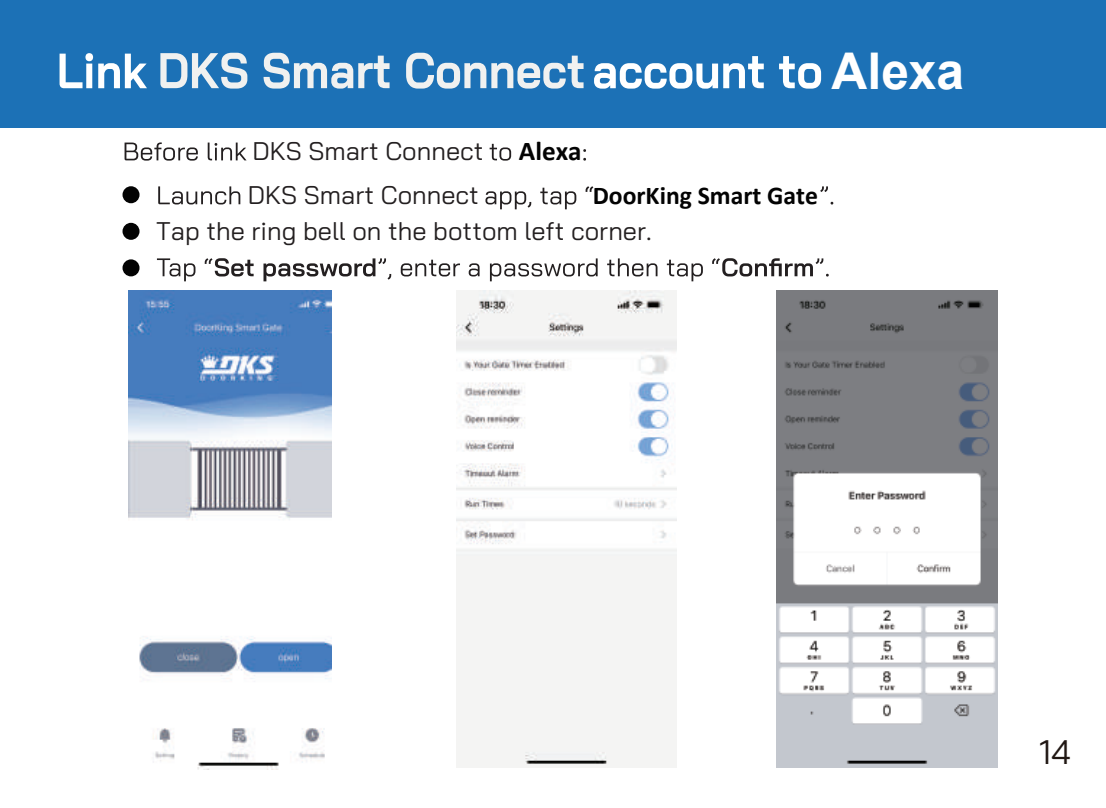
<style>
.page{position:relative;width:1106px;height:808px;background:#fff}
.page>*{position:absolute;margin:0;border:0;box-sizing:border-box;transform-origin:0 0}
.t1{font:700 50.7px "Arial";color:#fff}
.t2{font:33.9px "Bai Jamjuree";color:#211814}
.t3{font:700 27.3px "Calibri";color:#030303}
.t4{font:700 25.8px "Calibri";color:#030303}
.t5{font:25.5px "Bai Jamjuree";color:#231f20}
</style>
<div class="page">
<svg style="left:125px;top:142px;width:386px;height:19px"></svg>
<svg style="left:583px;top:149px;width:3px;height:12px"></svg>
<svg style="left:158px;top:186px;width:435px;height:23px"></svg>
<svg style="left:820px;top:186px;width:13px;height:19px"></svg>
<svg style="left:157px;top:258px;width:671px;height:23px"></svg>
<div style="left:122px;top:186px;width:17px;height:17px;background:#030303;border-radius:50%"></div>
<div style="left:122px;top:223px;width:17px;height:17px;background:#030303;border-radius:50%"></div>
<div style="left:122px;top:259px;width:17px;height:17px;background:#030303;border-radius:50%"></div>
<img style="left:777px;top:291px;width:220px;height:476px">
<img style="left:456px;top:291px;width:220px;height:476px">
<img style="left:129px;top:291px;width:203px;height:479px">
<div style="left:0;top:0;width:1106px;height:128px;background:#1c71b6"></div>
<svg style="left:60px;top:53px;width:761px;height:36px"></svg>
<h1 class="t1" style="left:831px;top:38px;width:134px">Alexa</h1>
<p class="t5" style="left:252px;top:129px;width:232px">DKS Smart Connect</p>
<p class="t3" style="left:519px;top:134px;width:64px">Alexa</p>
<p class="t5" style="left:248px;top:173px;width:232px">DKS Smart Connect</p>
<p class="t4" style="left:592px;top:179px;width:227px">DoorKing Smart Gate</p>
<p class="t5" style="left:156px;top:210px;width:497px">Tap the ring bell on the bottom left corner.</p>
<h2 class="t2" style="left:1039px;top:723px;width:33px">14</h2>
</div>
